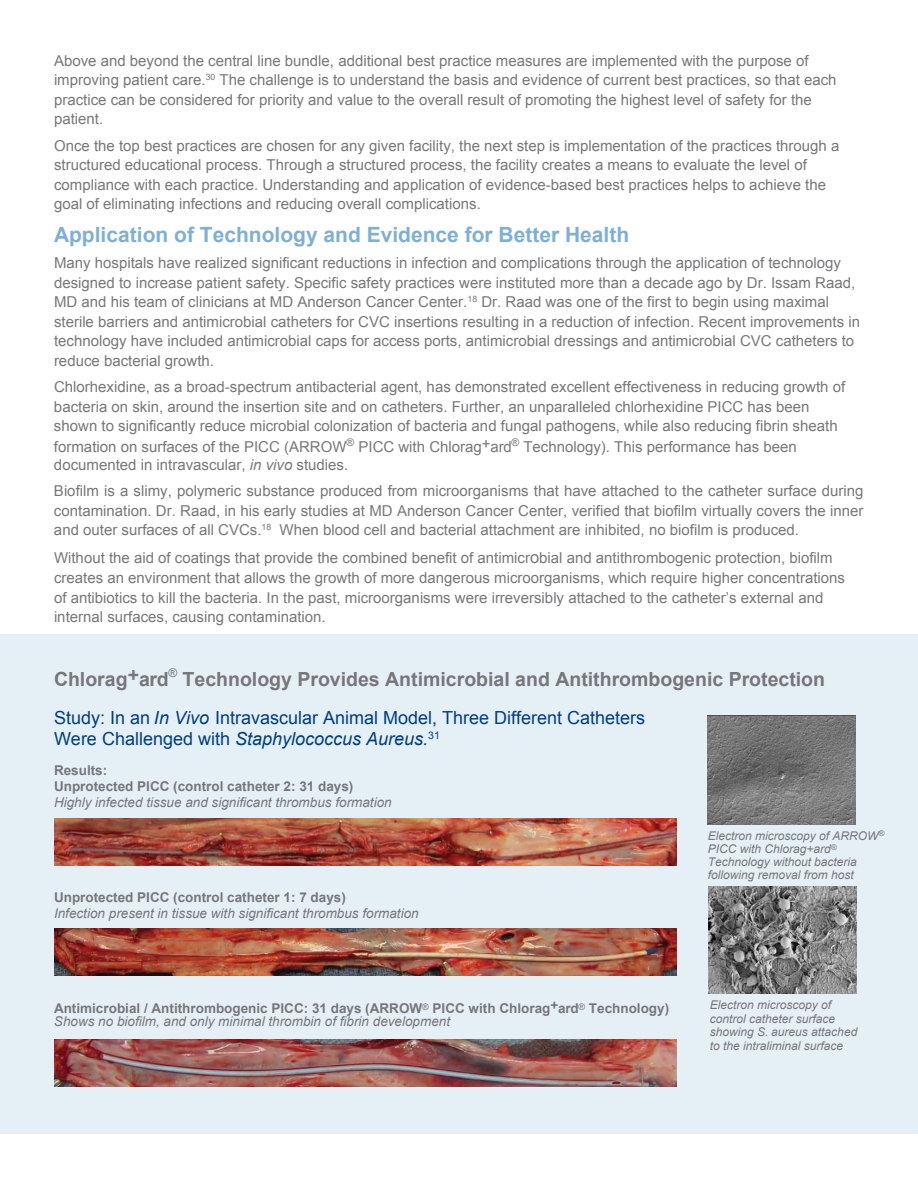
<style>
.page{position:relative;width:918px;height:1188px;background:#fff}
.page>*{position:absolute;margin:0;border:0;box-sizing:border-box;transform-origin:0 0}
.t1{font:700 21px "Arial";color:#7eafd4}
.t2{font:700 19.5px "Arial";color:#77777a}
.t3{font:18px/21.6px "Arial";color:#003e7e}
.t4{font:15px/19.5px "Arial";color:#77777a}
.t5{font:700 13.5px/16px "Arial";color:#77777a}
.t6{font:italic 13.5px "Arial";color:#77777a}
.t7{font:italic 12px/13px "Arial";color:#77777a}
.t8{font:12px "Arial";color:#77777a}
.s1{font-style:italic}
.s2{font-size:16.5px}
.s3{font-weight:400;font-style:italic}
</style>
<div class="page">
<div style="left:0;top:634px;width:918px;height:500px;background:#e5eff6"></div>
<img style="left:708px;top:715px;width:148px;height:110px">
<img style="left:709px;top:887px;width:148px;height:106px">
<img style="left:54px;top:819px;width:622px;height:47px">
<img style="left:54px;top:928px;width:622px;height:47px">
<img style="left:54px;top:1040px;width:622px;height:47px">
<p class="t4" style="left:54px;top:51px;width:784px">Above and beyond the central line bundle, additional best practice measures are implemented with the purpose of improving patient care.<sup>30</sup> The challenge is to understand the basis and evidence of current best practices, so that each practice can be considered for priority and value to the overall result of promoting the highest level of safety for the patient.</p>
<p class="t4" style="left:54px;top:136px;width:787px">Once the top best practices are chosen for any given facility, the next step is implementation of the practices through a structured educational process. Through a structured process, the facility creates a means to evaluate the level of compliance with each practice. Understanding and application of evidence-based best practices helps to achieve the goal of eliminating infections and reducing overall complications.</p>
<h1 class="t1" style="left:54px;top:221px;width:577px">Application of Technology and Evidence for Better Health</h1>
<p class="t4" style="left:54px;top:253px;width:808px">Many hospitals have realized significant reductions in infection and complications through the application of technology designed to increase patient safety. Specific safety practices were instituted more than a decade ago by Dr. Issam Raad, MD and his team of clinicians at MD Anderson Cancer Center.<sup>18</sup> Dr. Raad was one of the first to begin using maximal sterile barriers and antimicrobial catheters for CVC insertions resulting in a reduction of infection. Recent improvements in technology have included antimicrobial caps for access ports, antimicrobial dressings and antimicrobial CVC catheters to reduce bacterial growth.</p>
<p class="t4" style="left:54px;top:377px;width:793px">Chlorhexidine, as a broad-spectrum antibacterial agent, has demonstrated excellent effectiveness in reducing growth of bacteria on skin, around the insertion site and on catheters. Further, an unparalleled chlorhexidine PICC has been shown to significantly reduce microbial colonization of bacteria and fungal pathogens, while also reducing fibrin sheath</p>
<p class="t4" style="left:54px;top:438px;width:744px;line-height:18px">formation on surfaces of the PICC (ARROW<sup>®</sup> PICC with Chlorag+ard<sup>®</sup> Technology). This performance has been documented in intravascular, <span class="s1">in vivo</span> studies.</p>
<p class="t4" style="left:54px;top:481px;width:811px;text-align:justify">Biofilm is a slimy, polymeric substance produced from microorganisms that have attached to the catheter surface during contamination. Dr. Raad, in his early studies at MD Anderson Cancer Center, verified that biofilm virtually covers the inner and outer surfaces of all CVCs.<sup>18</sup> When blood cell and bacterial attachment are inhibited, no biofilm is produced.</p>
<p class="t4" style="left:54px;top:548px;width:793px">Without the aid of coatings that provide the combined benefit of antimicr<span class="s2">o</span>bial and antithrombogenic protection, biofilm creates an environment that allows the growth of more dangerous microorganisms, which require higher concentrations of antibiotics to kill the bacteria. In the past, microorganisms were irreversibly attached to the catheter’s external and internal surfaces, causing contamination.</p>
<h2 class="t2" style="left:54px;top:666px;width:116px">Chlorag+ard</h2>
<p class="t8" style="left:168px;top:665px;width:10px">®</p>
<h2 class="t2" style="left:183px;top:666px;width:644px">Technology Provides Antimicrobial and Antithrombogenic Protection</h2>
<p class="t3" style="left:54px;top:707px;width:593px">Study: In an <span class="s1">In Vivo</span> Intravascular Animal Model, Three Different Catheters<br>Were Challenged with <span class="s1">Staphylococcus Aureus.</span><sup>31</sup></p>
<p class="t5" style="left:54px;top:763px;width:301px">Results:<br>Unprotected PICC (control catheter 2: 31 days)</p>
<p class="t6" style="left:54px;top:794px;width:339px">Highly infected tissue and significant thrombus formation</p>
<p class="t5" style="left:54px;top:889px;width:293px">Unprotected PICC (control catheter 1: 7 days)</p>
<p class="t6" style="left:54px;top:904px;width:366px">Infection present in tissue with significant thrombus formation</p>
<p class="t5" style="left:54px;top:1003px;width:617px;line-height:12.3px">Antimicrobial / Antithrombogenic PICC: 31 days (ARROW<sup>®</sup> PICC with Chlorag+ard<sup>®</sup> Technology)<br><span class="s3">Shows no biofilm, and only minimal thrombin of fibrin development</span></p>
<p class="t7" style="left:708px;top:830px;width:178px">Electron microscopy of ARROW<sup>®<br></sup>PICC with Chlorag+ard<sup>®<br></sup>Technology without bacteria following removal from host</p>
<p class="t7" style="left:710px;top:998px;width:149px;line-height:13.5px">Electron microscopy of control catheter surface showing S. aureus attached to the intraliminal surface</p>
</div>
